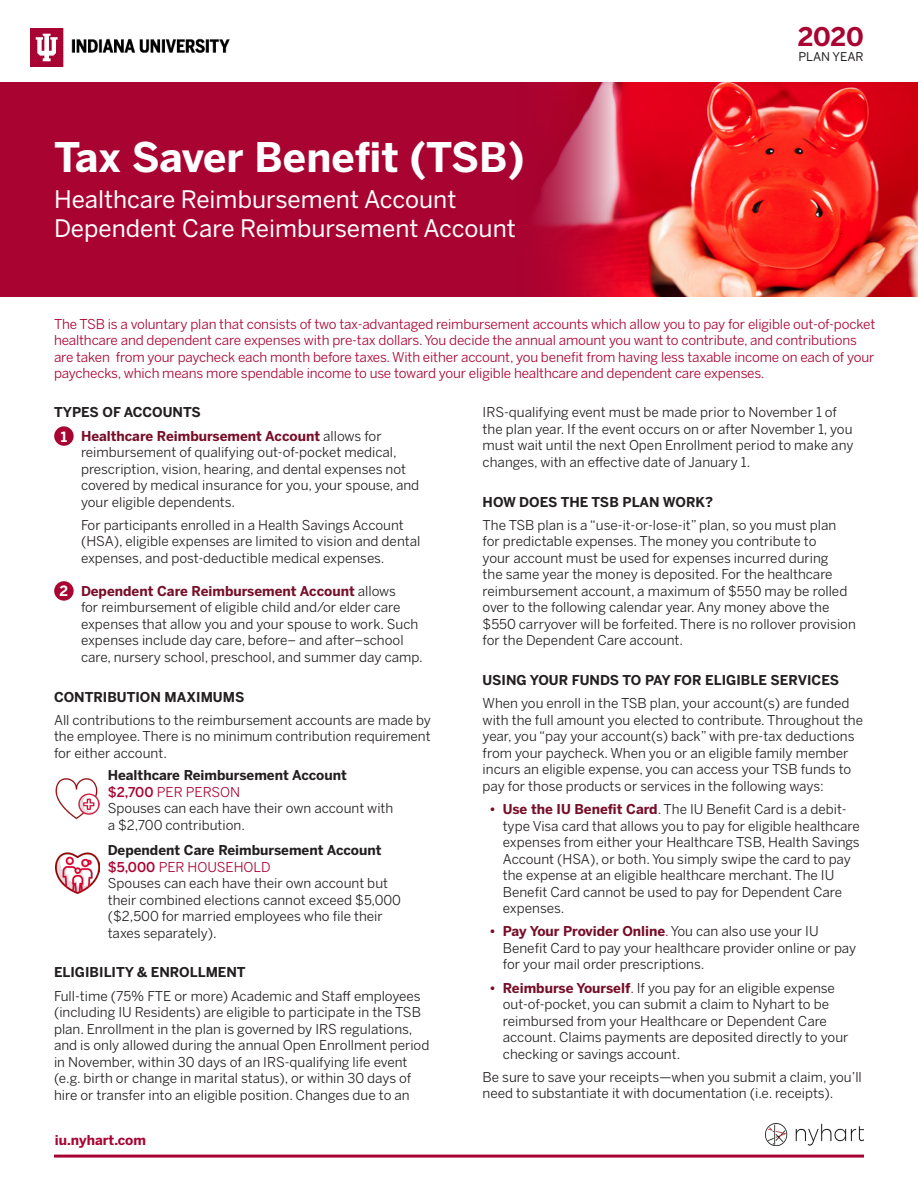
<style>
.page{position:relative;width:918px;height:1188px;background:#fff}
.page>*{position:absolute;margin:0;border:0;box-sizing:border-box;transform-origin:0 0}
.t1{font:700 40.5px "Benton Sans";color:#fff}
.t2{font:700 25.5px "Benton Sans";color:#a90332}
.t3{font:24px/28.8px "Benton Sans";color:#fff}
.t4{font:13.5px/16.5px "Benton Sans";color:#231f20}
.t5{font:13.5px/16.5px "Benton Sans";letter-spacing:-.01em;color:#a90332}
.t6{font:700 13.5px "Benton Sans";color:#231f20}
.t7{font:700 13.5px "Benton Sans";color:#a90332}
.t8{font:12px "Benton Sans";color:#231f20}
.s1{font-weight:700;font-size:14.1px;color:#fff}
.s2{font-weight:700;color:#770e28}
.s3{font-weight:500}
.s4{color:#770e28}
</style>
<div class="page">
<hr style="left:54px;top:1155px;width:810px;height:3px;background:#a90332">
<img style="left:31px;top:28px;width:199px;height:39px">
<div style="left:0;top:82px;width:918px;height:215px;background:#a90332"></div>
<img style="left:536px;top:82px;width:382px;height:215px">
<div style="left:54px;top:426px;width:20px;height:20px;background:#a90332;border-radius:50%"></div>
<div style="left:54px;top:581px;width:20px;height:20px;background:#a90332;border-radius:50%"></div>
<img style="left:56px;top:852px;width:44px;height:42px">
<img style="left:56px;top:778px;width:44px;height:41px">
<img style="left:766px;top:1123px;width:98px;height:22px">
<h1 class="t1" style="left:54px;top:132px;width:472px">Tax Saver Beneft (TSB)</h1>
<h3 class="t3" style="left:54px;top:185px;width:463px">Healthcare Reimbursement Account<br>Dependent Care Reimbursement Account</h3>
<p class="t2" style="left:798px;top:21px;width:68px">2020</p>
<p class="t8" style="left:799px;top:49px;width:67px">PLAN YEAR</p>
<p class="t5" style="left:54px;top:315px;width:823px">The TSB is a voluntary plan that consists of two tax-advantaged reimbursement accounts which allow you to pay for eligible out-of-pocket healthcare and dependent care expenses with pre-tax dollars. You decide the annual amount you want to contribute, and contributions are taken from your paycheck each month before taxes. With either account, you beneft from having less taxable income on each of your paychecks, which means more spendable income to use toward your eligible healthcare and dependent care expenses.</p>
<h1 class="t6" style="left:54px;top:404px;width:148px">TYPES OF ACCOUNTS</h1>
<p class="t4" style="left:81px;top:428px;width:340px;text-indent:-20px"><span class="s1">1</span> <span class="s2">Healthcare Reimbursement Account</span> allows for reimbursement of qualifying out-of-pocket medical, prescription, vision, hearing, and dental expenses not covered by medical insurance for you, your spouse, and your eligible dependents.</p>
<p class="t4" style="left:81px;top:517px;width:341px">For participants enrolled in a Health Savings Account (HSA), eligible expenses are limited to vision and dental expenses, and post-deductible medical expenses.</p>
<p class="t4" style="left:81px;top:583px;width:343px;text-indent:-22px"><span class="s1">2</span> <span class="s2">Dependent Care Reimbursement Account</span> allows<br>for reimbursement of eligible child and/or elder care expenses that allow you and your spouse to work. Such expenses include day care, before– and after–school care, nursery school, preschool, and summer day camp.</p>
<h2 class="t6" style="left:54px;top:688px;width:192px">CONTRIBUTION MAXIMUMS</h2>
<p class="t4" style="left:54px;top:712px;width:378px;text-align:justify">All contributions to the reimbursement accounts are made by the employee. There is no minimum contribution requirement for either account.</p>
<h3 class="t6" style="left:108px;top:767px;width:241px">Healthcare Reimbursement Account</h3>
<p class="t5" style="left:108px;top:784px;width:134px"><span class="s3">$2,700</span> PER PERSON</p>
<p class="t4" style="left:108px;top:800px;width:287px">Spouses can each have their own account with a $2,700 contribution.</p>
<h4 class="t6" style="left:108px;top:842px;width:275px">Dependent Care Reimbursement Account</h4>
<p class="t5" style="left:108px;top:859px;width:165px"><span class="s3">$5,000</span> PER HOUSEHOLD</p>
<p class="t4" style="left:108px;top:875px;width:295px">Spouses can each have their own account but their combined elections cannot exceed $5,000 ($2,500 for married employees who fle their taxes separately).</p>
<h5 class="t6" style="left:54px;top:964px;width:193px">ELIGIBILITY &amp; ENROLLMENT</h5>
<p class="t4" style="left:54px;top:987px;width:377px">Full-time (75% FTE or more) Academic and Staf employees (including IU Residents) are eligible to participate in the TSB plan. Enrollment in the plan is governed by IRS regulations, and is only allowed during the annual Open Enrollment period in November, within 30 days of an IRS-qualifying life event</p>
<p class="t4" style="left:54px;top:1070px;width:359px">(e.g. birth or change in marital status), or within 30 days of hire or transfer into an eligible position. Changes due to an</p>
<p class="t4" style="left:483px;top:404px;width:372px">IRS-qualifying event must be made prior to November 1 of the plan year. If the event occurs on or after November 1, you must wait until the next Open Enrollment period to make any changes, with an efective date of January 1.</p>
<h5 class="t6" style="left:483px;top:493px;width:232px">HOW DOES THE TSB PLAN WORK?</h5>
<p class="t4" style="left:483px;top:517px;width:375px">The TSB plan is a “use-it-or-lose-it” plan, so you must plan for predictable expenses. The money you contribute to<br>your account must be used for expenses incurred during<br>the same year the money is deposited. For the healthcare reimbursement account, a maximum of $550 may be rolled over to the following calendar year. Any money above the $550 carryover will be forfeited. There is no rollover provision for the Dependent Care account.</p>
<h5 class="t6" style="left:483px;top:672px;width:358px">USING YOUR FUNDS TO PAY FOR ELIGIBLE SERVICES</h5>
<p class="t4" style="left:483px;top:695px;width:382px">When you enroll in the TSB plan, your account(s) are funded with the full amount you elected to contribute. Throughout the year, you “pay your account(s) back” with pre-tax deductions from your paycheck. When you or an eligible family member incurs an eligible expense, you can access your TSB funds to pay for those products or services in the following ways:</p>
<p class="t4" style="left:503px;top:801px;width:358px;text-indent:-14px"><span class="s2">• Use the IU Beneft Card</span><span class="s4">.</span> The IU Beneft Card is a debit&shy;type Visa card that allows you to pay for eligible healthcare expenses from either your Healthcare TSB, Health Savings Account (HSA), or both. You simply swipe the card to pay the expense at an eligible healthcare merchant. The IU Beneft Card cannot be used to pay for Dependent Care expenses.</p>
<p class="t4" style="left:503px;top:923px;width:355px;text-indent:-14px"><span class="s2">• Pay Your Provider Online</span><span class="s4">.</span> You can also use your IU<br>Beneft Card to pay your healthcare provider online or pay for your mail order prescriptions.</p>
<p class="t4" style="left:503px;top:980px;width:347px;text-indent:-14px"><span class="s2">• Reimburse Yourself</span><span class="s4">.</span> If you pay for an eligible expense out-of-pocket, you can submit a claim to Nyhart to be reimbursed from your Healthcare or Dependent Care account. Claims payments are deposited directly to your checking or savings account.</p>
<p class="t4" style="left:483px;top:1069px;width:381px">Be sure to save your receipts—when you submit a claim, you’ll need to substantiate it with documentation (i.e. receipts).</p>
<h5 class="t7" style="left:55px;top:1132px;width:93px">iu.nyhart.com</h5>
</div>
